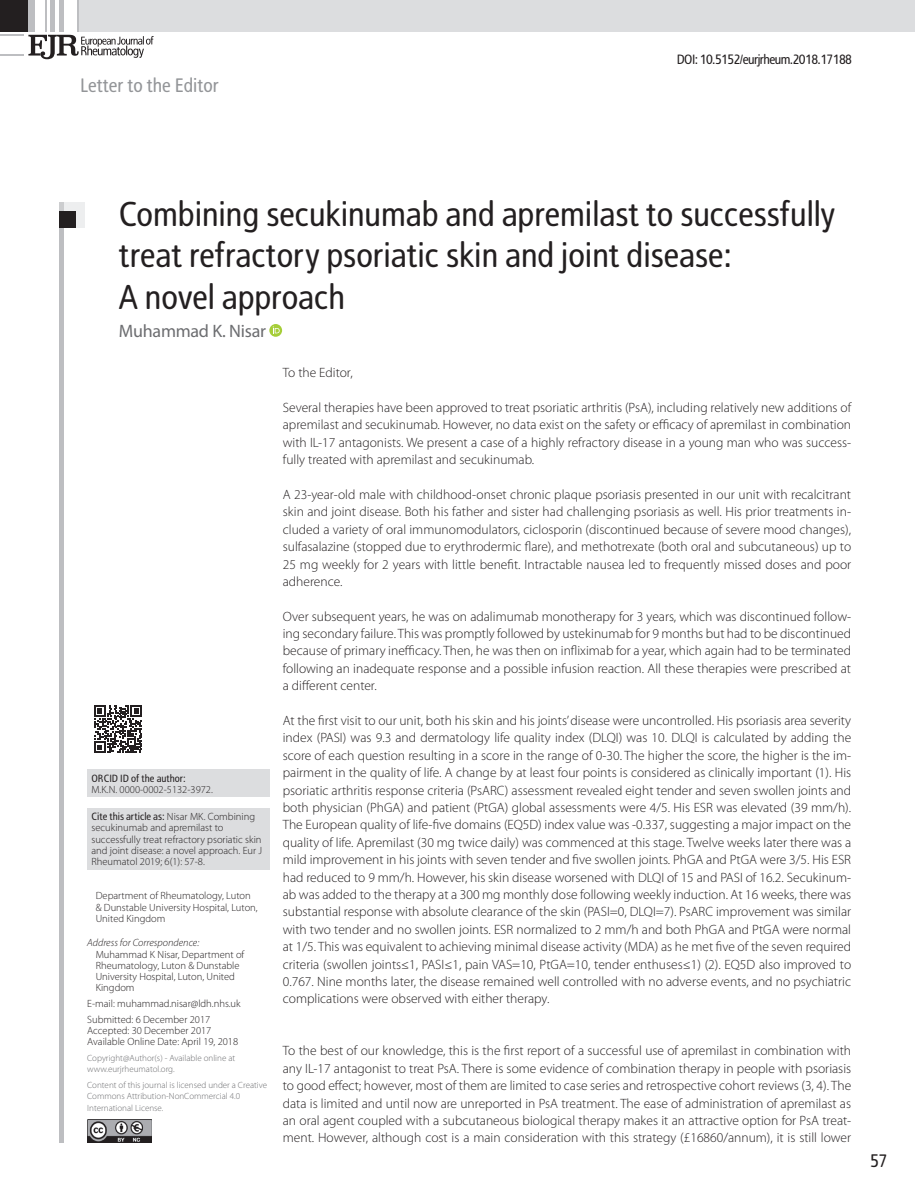
<style>
.page{position:relative;width:915px;height:1191px;background:#fff}
.page>*{position:absolute;margin:0;border:0;box-sizing:border-box;transform-origin:0 0}
.t1{font:34.5px/41.4px "Rotokas";color:#231f20}
.t2{font:19.5px "Rotokas";color:#939598}
.t3{font:18px "Myriad Pro";letter-spacing:-.015em;color:#6c6d70}
.t4{font:18px "Rotokas";color:#231f20}
.Heading_1{font:300 13.5px/17.4px "Myriad Pro";color:#231f20;text-align:justify}
.t5{font:13.5px "Rotokas";letter-spacing:-.04em;color:#231f20}
.t6{font:300 10.5px/11.2px "Myriad Pro";color:#231f20}
.t7{font:italic 300 10.5px "Myriad Pro";color:#231f20}
.t8{font:10.5px "Rotokas";color:#231f20}
.t9{font:300 9px/11.2px "Myriad Pro";color:#6c6d70}
.s1{font-family:"Rotokas";font-weight:400}
</style>
<div class="page">
<div style="left:78px;top:0;width:836px;height:31px;background:#dcdddf"></div>
<hr style="left:78px;top:0;width:1px;height:31px;background:#bdbec1">
<div style="left:0;top:0;width:31px;height:31px;background:#231f20"></div>
<div style="left:28px;top:0;width:7px;height:31px;background:#bdbec1"></div>
<hr style="left:45px;top:0;width:2px;height:31px;background:#bdbec1">
<div style="left:50px;top:0;width:5px;height:31px;background:#bdbec1"></div>
<div style="left:59px;top:0;width:5px;height:31px;background:#bdbec1"></div>
<svg style="left:0;top:35px;width:154px;height:24px"></svg>
<svg style="left:269px;top:324px;width:13px;height:13px"></svg>
<svg style="left:272px;top:326px;width:7px;height:7px"></svg>
<div style="left:59px;top:202px;width:5px;height:940px;background:#bdbec1"></div>
<svg style="left:59px;top:202px;width:26px;height:26px"></svg>
<div style="left:59px;top:211px;width:17px;height:17px;background:#231f20"></div>
<div style="left:87px;top:808px;width:182px;height:61px;background:#dcdddf"></div>
<svg style="left:94px;top:705px;width:48px;height:48px"></svg>
<div style="left:87px;top:769px;width:182px;height:28px;background:#dcdddf"></div>
<img style="left:87px;top:1119px;width:65px;height:23px">
<p class="t2" style="left:80px;top:73px;width:140px">Letter to the Editor</p>
<p class="t5" style="left:676px;top:51px;width:177px">DOI: 10.5152/eurjrheum.2018.17188</p>
<p class="t1" style="left:119px;top:192px;width:717px">Combining secukinumab and apremilast to successfully treat refractory psoriatic skin and joint disease:<br>A novel approach</p>
<p class="t3" style="left:119px;top:320px;width:148px">Muhammad K. Nisar</p>
<p class="t8" style="left:91px;top:771px;width:96px">ORCID ID of the author:</p>
<p class="t6" style="left:91px;top:784px;width:123px">M.K.N. 0000-0002-5132-3972.</p>
<p class="t6" style="left:91px;top:811px;width:172px"><span class="s1">Cite this article as:</span> Nisar MK. Combining secukinumab and apremilast to successfully treat refractory psoriatic skin and joint disease: a novel approach. Eur J Rheumatol 2019; 6(1): 57-8.</p>
<p class="t6" style="left:96px;top:890px;width:163px">Department of Rheumatology, Luton &amp; Dunstable University Hospital, Luton,<br>United Kingdom</p>
<p class="t7" style="left:87px;top:936px;width:114px">Address for Correspondence:</p>
<p class="t6" style="left:96px;top:948px;width:150px">Muhammad K Nisar, Department of<br>Rheumatology, Luton &amp; Dunstable<br>University Hospital, Luton, United<br>Kingdom</p>
<p class="t6" style="left:87px;top:998px;width:155px">E-mail: muhammad.nisar@ldh.nhs.uk</p>
<p class="t6" style="left:87px;top:1013px;width:124px">Submitted: 6 December 2017</p>
<p class="t6" style="left:87px;top:1025px;width:126px">Accepted: 30 December 2017</p>
<p class="t6" style="left:87px;top:1036px;width:152px">Available Online Date: April 19, 2018</p>
<p class="t9" style="left:87px;top:1052px;width:149px">Copyright@Author(s) - Available online at</p>
<p class="t9" style="left:87px;top:1063px;width:89px">www.eurjrheumatol.org.</p>
<p class="t9" style="left:87px;top:1079px;width:181px">Content of this journal is licensed under a Creative<br>Commons Attribution-NonCommercial 4.0<br>International License.</p>
<p class="Heading_1" style="left:283px;top:364px;width:71px">To the Editor,</p>
<p class="Heading_1" style="left:283px;top:399px;width:569px">Several therapies have been approved to treat psoriatic arthritis (PsA), including relatively new additions of apremilast and secukinumab. However, no data exist on the safety or efficacy of apremilast in combination with IL-17 antagonists. We present a case of a highly refractory disease in a young man who was success&shy;fully treated with apremilast and secukinumab.</p>
<p class="Heading_1" style="left:283px;top:485px;width:569px">A 23-year-old male with childhood-onset chronic plaque psoriasis presented in our unit with recalcitrant skin and joint disease. Both his father and sister had challenging psoriasis as well. His prior treatments in&shy;cluded a variety of oral immunomodulators, ciclosporin (discontinued because of severe mood changes), sulfasalazine (stopped due to erythrodermic flare), and methotrexate (both oral and subcutaneous) up to 25 mg weekly for 2 years with little benefit. Intractable nausea led to frequently missed doses and poor adherence.</p>
<p class="Heading_1" style="left:283px;top:607px;width:569px">Over subsequent years, he was on adalimumab monotherapy for 3 years, which was discontinued follow&shy;ing secondary failure. This was promptly followed by ustekinumab for 9 months but had to be discontinued because of primary inefficacy. Then, he was then on infliximab for a year, which again had to be terminated following an inadequate response and a possible infusion reaction. All these therapies were prescribed at a different center.</p>
<p class="Heading_1" style="left:283px;top:711px;width:569px">At the first visit to our unit, both his skin and his joints’ disease were uncontrolled. His psoriasis area severity index (PASI) was 9.3 and dermatology life quality index (DLQI) was 10. DLQI is calculated by adding the score of each question resulting in a score in the range of 0-30. The higher the score, the higher is the im&shy;pairment in the quality of life. A change by at least four points is considered as clinically important (1). His psoriatic arthritis response criteria (PsARC) assessment revealed eight tender and seven swollen joints and both physician (PhGA) and patient (PtGA) global assessments were 4/5. His ESR was elevated (39 mm/h).<br>The European quality of life-five domains (EQ5D) index value was -0.337, suggesting a major impact on the quality of life. Apremilast (30 mg twice daily) was commenced at this stage. Twelve weeks later there was a mild improvement in his joints with seven tender and five swollen joints. PhGA and PtGA were 3/5. His ESR had reduced to 9 mm/h. However, his skin disease worsened with DLQI of 15 and PASI of 16.2. Secukinum&shy;ab was added to the therapy at a 300 mg monthly dose following weekly induction. At 16 weeks, there was substantial response with absolute clearance of the skin (PASI=0, DLQI=7). PsARC improvement was similar with two tender and no swollen joints. ESR normalized to 2 mm/h and both PhGA and PtGA were normal at 1/5. This was equivalent to achieving minimal disease activity (MDA) as he met five of the seven required criteria (swollen joints≤1, PASI≤1, pain VAS=10, PtGA=10, tender enthuses≤1) (2). EQ5D also improved to 0.767. Nine months later, the disease remained well controlled with no adverse events, and no psychiatric complications were observed with either therapy.</p>
<p class="Heading_1" style="left:283px;top:1042px;width:569px">To the best of our knowledge, this is the first report of a successful use of apremilast in combination with any IL-17 antagonist to treat PsA. There is some evidence of combination therapy in people with psoriasis to good effect; however, most of them are limited to case series and retrospective cohort reviews (3, 4). The data is limited and until now are unreported in PsA treatment. The ease of administration of apremilast as an oral agent coupled with a subcutaneous biological therapy makes it an attractive option for PsA treat&shy;ment. However, although cost is a main consideration with this strategy (£16860/annum), it is still lower</p>
<p class="t4" style="left:869px;top:1150px;width:19px">57</p>
</div>
